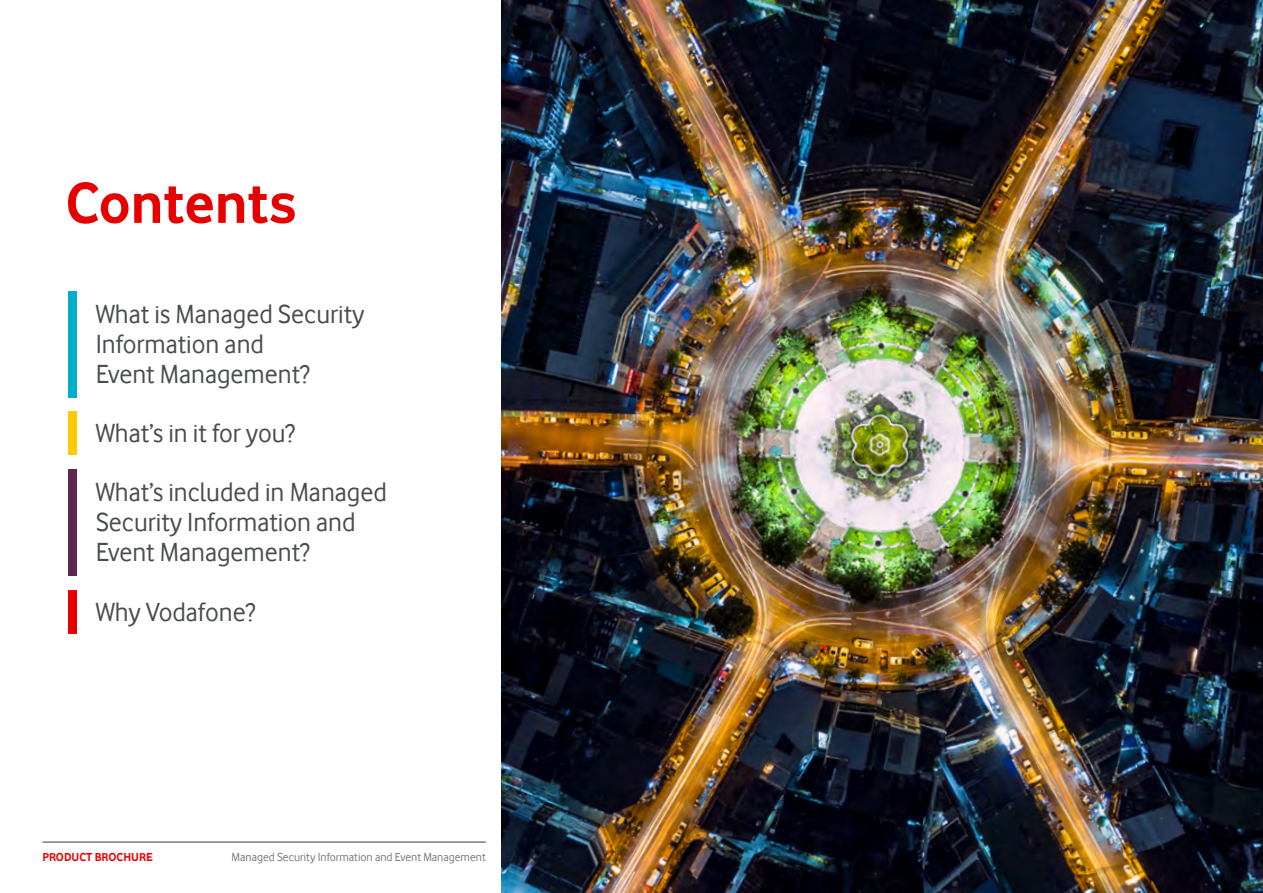
<style>
.page{position:relative;width:1263px;height:893px;background:#fff}
.page>*{position:absolute;margin:0;border:0;box-sizing:border-box;transform-origin:0 0}
.t1{font:700 60px "Vodafone Rg";color:#e60000}
.t2{font:27px/30px "Vodafone Rg";color:#4a4d4e}
.t3{font:12px "Vodafone Rg";color:#77797a}
.t4{font:700 12px "Vodafone Rg";color:#e60000}
</style>
<div class="page">
<img style="left:501px;top:0;width:762px;height:893px">
<div style="left:68px;top:590px;width:8px;height:44px;background:#e60000"></div>
<div style="left:68px;top:469px;width:8px;height:107px;background:#5e2750"></div>
<hr style="left:43px;top:842px;width:443px;height:1px;background:#77797a">
<div style="left:68px;top:411px;width:8px;height:44px;background:#fecb00"></div>
<div style="left:68px;top:292px;width:8px;height:106px;background:#00b0ca"></div>
<h1 class="t1" style="left:65px;top:168px;width:232px">Contents</h1>
<p class="t2" style="left:96px;top:299px;width:270px">What is Managed Security<br>Information and<br>Event Management?</p>
<p class="t2" style="left:96px;top:403px;width:293px;line-height:59.2px">What’s in it for you?<br>What’s included in Managed</p>
<p class="t2" style="left:96px;top:507px;width:261px">Security Information and<br>Event Management?</p>
<p class="t2" style="left:96px;top:597px;width:161px">Why Vodafone?</p>
<p class="t4" style="left:43px;top:850px;width:112px">PRODUCT BROCHURE</p>
<p class="t3" style="left:232px;top:850px;width:256px">Managed Security Information and Event Management</p>
</div>
